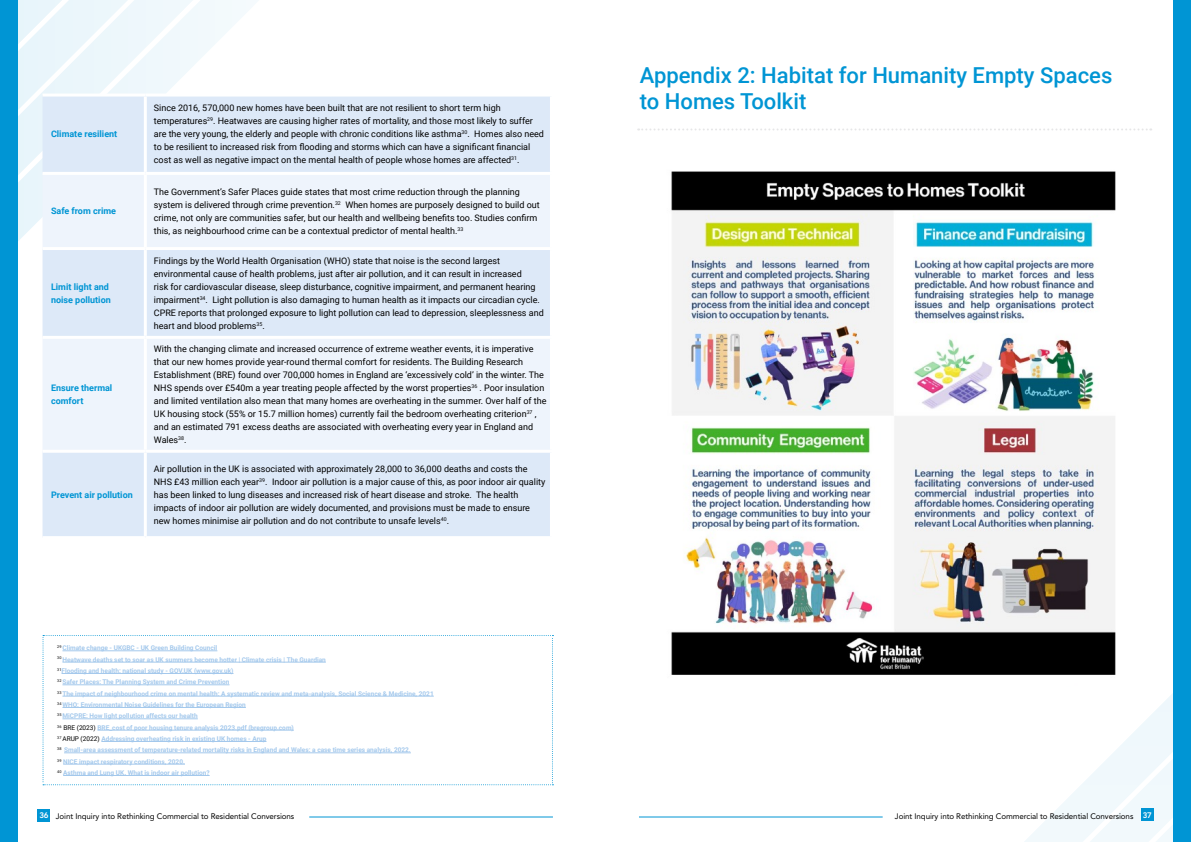
<style>
.page{position:relative;width:1191px;height:842px;background:#fff}
.page>*{position:absolute;margin:0;border:0;box-sizing:border-box;transform-origin:0 0}
.t1{font:500 22px/26px "Roboto";color:#0095d4}
.t2{font:9px/13px "Roboto";color:#000}
.t3{font:700 9px/13px "Roboto";color:#0095d4}
.t4{font:8px "Avenir LT Std";letter-spacing:-.01em;color:#000}
.t5{font:700 6.5px/11.3px "Roboto";color:#a3c8ec}
.s1{font-weight:400;color:#000}
.s2{font-weight:800;color:#fff}
</style>
<div class="page">
<div style="left:38px;top:809px;width:12px;height:13px;background:#0095d4"></div>
<svg style="left:18px;top:0;width:228px;height:281px;fill:#eef7fc"></svg>
<svg style="left:1025px;top:693px;width:148px;height:149px"></svg>
<hr style="left:309px;top:816px;width:244px;height:1px;background:#0095d4">
<div style="left:1173px;top:0;width:18px;height:842px;background:#0095d4"></div>
<div style="left:1141px;top:809px;width:12px;height:12px;background:#0095d4"></div>
<hr style="left:639px;top:816px;width:243px;height:1px;background:#0095d4">
<div style="left:0;top:0;width:18px;height:842px;background:#0095d4"></div>
<svg style="left:638px;top:128px;width:513px;height:2px"></svg>
<div style="left:43px;top:97px;width:507px;height:439px;background:#dde9f8"></div>
<svg style="left:43px;top:175px;width:507px;height:275px;background:#e8f0fa"></svg>
<hr style="left:43px;top:94px;width:102px;height:3px;background:#fff">
<hr style="left:145px;top:94px;width:408px;height:3px;background:#fff">
<hr style="left:144px;top:97px;width:3px;height:75px;background:#fff">
<hr style="left:43px;top:172px;width:102px;height:3px;background:#fff">
<hr style="left:145px;top:172px;width:408px;height:3px;background:#fff">
<hr style="left:144px;top:175px;width:3px;height:72px;background:#fff">
<hr style="left:43px;top:247px;width:102px;height:3px;background:#fff">
<hr style="left:145px;top:247px;width:408px;height:3px;background:#fff">
<hr style="left:144px;top:250px;width:3px;height:86px;background:#fff">
<hr style="left:43px;top:336px;width:102px;height:3px;background:#fff">
<hr style="left:145px;top:336px;width:408px;height:3px;background:#fff">
<hr style="left:144px;top:339px;width:3px;height:111px;background:#fff">
<hr style="left:43px;top:450px;width:102px;height:3px;background:#fff">
<hr style="left:145px;top:450px;width:408px;height:3px;background:#fff">
<hr style="left:144px;top:453px;width:3px;height:83px;background:#fff">
<svg style="left:43px;top:635px;width:510px;height:150px"></svg>
<hr style="left:62px;top:651px;width:155px;height:1px;background:#a3c8ec">
<hr style="left:62px;top:662px;width:264px;height:1px;background:#a3c8ec">
<hr style="left:62px;top:673px;width:171px;height:1px;background:#a3c8ec">
<hr style="left:62px;top:685px;width:167px;height:1px;background:#a3c8ec">
<hr style="left:62px;top:696px;width:372px;height:1px;background:#a3c8ec">
<hr style="left:62px;top:707px;width:184px;height:1px;background:#a3c8ec">
<hr style="left:62px;top:719px;width:136px;height:1px;background:#a3c8ec">
<hr style="left:97px;top:730px;width:197px;height:1px;background:#a3c8ec">
<hr style="left:101px;top:741px;width:165px;height:1px;background:#a3c8ec">
<hr style="left:64px;top:753px;width:347px;height:1px;background:#a3c8ec">
<hr style="left:63px;top:764px;width:122px;height:1px;background:#a3c8ec">
<hr style="left:63px;top:775px;width:147px;height:1px;background:#a3c8ec">
<img style="left:671px;top:171px;width:445px;height:504px">
<p class="t3" style="left:51px;top:127px;width:68px">Climate resilient</p>
<p class="t3" style="left:51px;top:204px;width:67px">Safe from crime</p>
<p class="t3" style="left:51px;top:280px;width:61px">Limit light and noise pollution</p>
<p class="t3" style="left:51px;top:381px;width:63px">Ensure thermal comfort</p>
<p class="t3" style="left:51px;top:488px;width:83px">Prevent air pollution</p>
<p class="t2" style="left:154px;top:101px;width:392px">Since 2016, 570,000 new homes have been built that are not resilient to short term high temperatures<sup>29</sup>. Heatwaves are causing higher rates of mortality, and those most likely to suffer are the very young, the elderly and people with chronic conditions like asthma<sup>30</sup>. Homes also need to be resilient to increased risk from flooding and storms which can have a significant financial cost as well as negative impact on the mental health of people whose homes are affected<sup>31</sup>.</p>
<p class="t2" style="left:154px;top:185px;width:387px">The Government’s Safer Places guide states that most crime reduction through the planning system is delivered through crime prevention.<sup>32</sup> When homes are purposely designed to build out crime, not only are communities safer, but our health and wellbeing benefits too. Studies confirm this, as neighbourhood crime can be a contextual predictor of mental health.<sup>33</sup></p>
<p class="t2" style="left:154px;top:254px;width:391px">Findings by the World Health Organisation (WHO) state that noise is the second largest environmental cause of health problems, just after air pollution, and it can result in increased<br>risk for cardiovascular disease, sleep disturbance, cognitive impairment, and permanent hearing impairment<sup>34</sup>. Light pollution is also damaging to human health as it impacts our circadian cycle.<br>CPRE reports that prolonged exposure to light pollution can lead to depression, sleeplessness and heart and blood problems<sup>35</sup>.</p>
<p class="t2" style="left:154px;top:342px;width:394px">With the changing climate and increased occurrence of extreme weather events, it is imperative that our new homes provide year-round thermal comfort for residents. The Building Research Establishment (BRE) found over 700,000 homes in England are ‘excessively cold’ in the winter. The NHS spends over £540m a year treating people affected by the worst properties<sup>36</sup> . Poor insulation and limited ventilation also mean that many homes are overheating in the summer. Over half of the UK housing stock (55% or 15.7 million homes) currently fail the bedroom overheating criterion<sup>37</sup> , and an estimated 791 excess deaths are associated with overheating every year in England and Wales<sup>38</sup>.</p>
<p class="t2" style="left:154px;top:462px;width:393px">Air pollution in the UK is associated with approximately 28,000 to 36,000 deaths and costs the NHS £43 million each year<sup>39</sup>. Indoor air pollution is a major cause of this, as poor indoor air quality has been linked to lung diseases and increased risk of heart disease and stroke. The health impacts of indoor air pollution are widely documented, and provisions must be made to ensure new homes minimise air pollution and do not contribute to unsafe levels<sup>40</sup>.</p>
<p class="t5" style="left:57px;top:642px;width:378px"><sup>29</sup> Climate change - UKGBC - UK Green Building Council<br><sup>30</sup> Heatwave deaths set to soar as UK summers become hotter | Climate crisis | The Guardian<br><sup>31</sup>Flooding and health: national study - GOV.UK (www.gov.uk)<br><sup>32</sup> Safer Places: The Planning System and Crime Prevention<br><sup>33</sup> The impact of neighbourhood crime on mental health: A systematic review and meta-analysis, Social Science &amp; Medicine, 2021<br><sup>34</sup> WHO: Environmental Noise Guidelines for the European Region<br><sup>35</sup> MiCPRE: How light pollution affects our health<br><sup>36</sup> <span class="s1">BRE (2023)</span> BRE_cost of poor housing tenure analysis 2023.pdf (bregroup.com)<br><sup>37</sup> <span class="s1">ARUP (2022)</span> Addressing overheating risk in existing UK homes - Arup<br><sup>38</sup> Small-area assessment of temperature-related mortality risks in England and Wales: a case time series analysis, 2022.<br><sup>39</sup> NICE impact respiratory conditions, 2020.<br><sup>40</sup> Asthma and Lung UK. What is indoor air pollution?</p>
<h1 class="t1" style="left:640px;top:62px;width:474px">Appendix 2: Habitat for Humanity Empty Spaces to Homes Toolkit</h1>
<p class="t4" style="left:39px;top:811px;width:256px"><span class="s2">36</span> Joint Inquiry into Rethinking Commercial to Residential Conversions</p>
<p class="t4" style="left:895px;top:811px;width:258px">Joint Inquiry into Rethinking Commercial to Residential Conversions <span class="s2">37</span></p>
</div>
